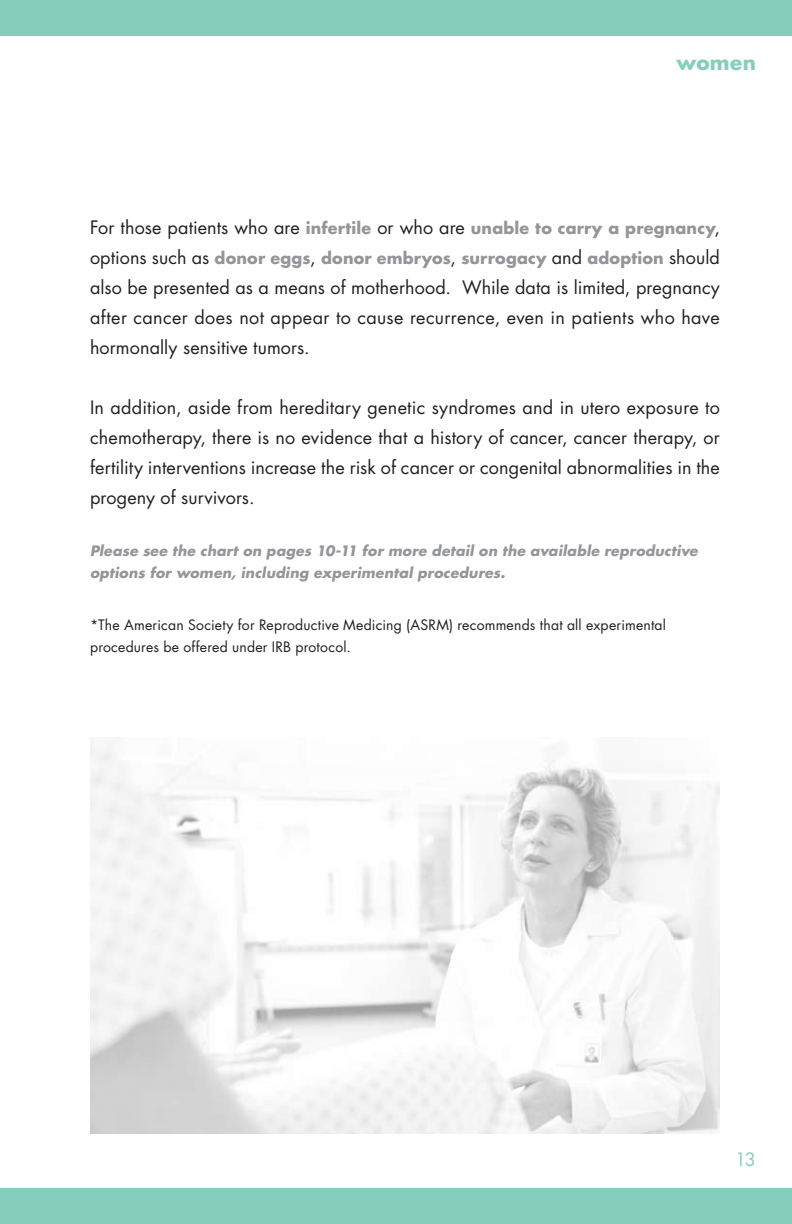
<style>
.page{position:relative;width:792px;height:1224px;background:#fff}
.page>*{position:absolute;margin:0;border:0;box-sizing:border-box;transform-origin:0 0}
.t1{font:700 20px "Futura";letter-spacing:.02em;color:#85cebc}
.t2{font:18px/30px "Futura";letter-spacing:.005em;color:#231f20;text-align:justify}
.t3{font:18px "Futura";color:#85cebc}
.t4{font:700 16px/30px "Futura";letter-spacing:.01em;color:#939598}
.t5{font:italic 700 14px/22px "Futura";letter-spacing:.015em;color:#939598}
.t6{font:14px/22px "Futura";letter-spacing:.015em;color:#231f20}
.s1{font-weight:400;font-size:18px;color:#231f20}
</style>
<div class="page">
<div style="left:0;top:0;width:792px;height:36px;background:#85cebc"></div>
<div style="left:0;top:1188px;width:792px;height:36px;background:#85cebc"></div>
<img style="left:90px;top:743px;width:630px;height:391px">
<p class="t1" style="left:676px;top:49px;width:81px">women</p>
<p class="t4" style="left:90px;top:213px;width:632px"><span class="s1">For those patients who are</span> infertile <span class="s1">or who are</span> unable to carry a pregnancy<span class="s1">, options such as</span> donor eggs<span class="s1">,</span> donor embryos<span class="s1">,</span> surrogacy <span class="s1">and</span> adoption <span class="s1">should</span></p>
<p class="t2" style="left:90px;top:272px;width:631px">also be presented as a means of motherhood. While data is limited, pregnancy after cancer does not appear to cause recurrence, even in patients who have hormonally sensitive tumors.</p>
<p class="t2" style="left:90px;top:392px;width:631px">In addition, aside from hereditary genetic syndromes and in utero exposure to chemotherapy, there is no evidence that a history of cancer, cancer therapy, or fertility interventions increase the risk of cancer or congenital abnormalities in the progeny of survivors.</p>
<p class="t5" style="left:90px;top:539px;width:609px">Please see the chart on pages 10-11 for more detail on the available reproductive options for women, including experimental procedures.</p>
<p class="t6" style="left:90px;top:614px;width:578px">*The American Society for Reproductive Medicing (ASRM) recommends that all experimental procedures be offered under IRB protocol.</p>
<p class="t3" style="left:735px;top:1147px;width:10px">13</p>
</div>
